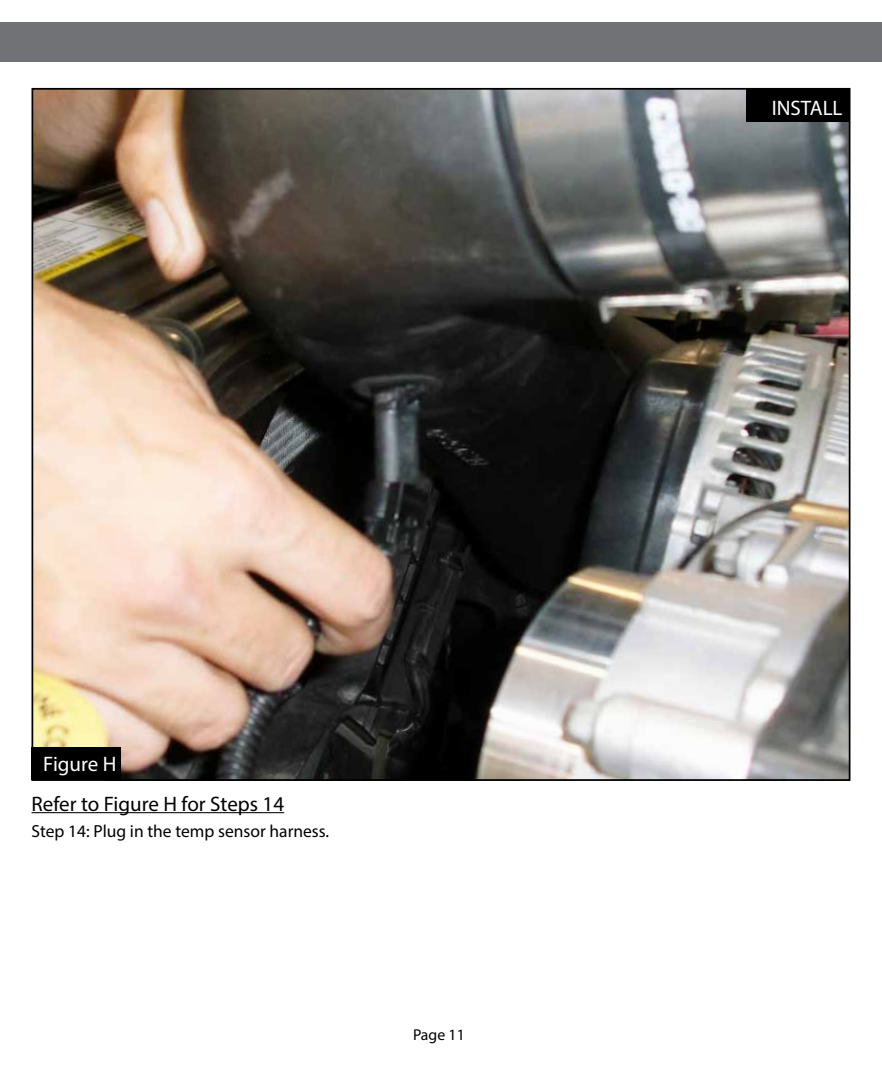
<style>
.page{position:relative;width:882px;height:1071px;background:#fff}
.page>*{position:absolute;margin:0;border:0;box-sizing:border-box;transform-origin:0 0}
.t1{font:21px "Myriad Pro";color:#000}
.t2{font:21px "Myriad Pro";color:#fff}
.t3{font:17.5px "Myriad Pro";color:#000}
.t4{font:15.75px "Myriad Pro";color:#000}
</style>
<div class="page">
<img style="left:35px;top:91px;width:812px;height:687px">
<div style="left:0;top:23px;width:882px;height:39px;background:#717275"></div>
<hr style="left:32px;top:812px;width:252px;height:1px;background:#000">
<div style="left:32px;top:747px;width:89px;height:33px;background:#000"></div>
<div style="left:746px;top:89px;width:103px;height:33px;background:#000"></div>
<p class="t2" style="left:43px;top:751px;width:75px">Figure H</p>
<p class="t1" style="left:32px;top:791px;width:254px">Refer to Figure H for Steps 14</p>
<p class="t3" style="left:32px;top:820px;width:299px">Step 14: Plug in the temp sensor harness.</p>
<p class="t4" style="left:413px;top:1025px;width:53px">Page 11</p>
<p class="t2" style="left:772px;top:95px;width:72px">INSTALL</p>
</div>
